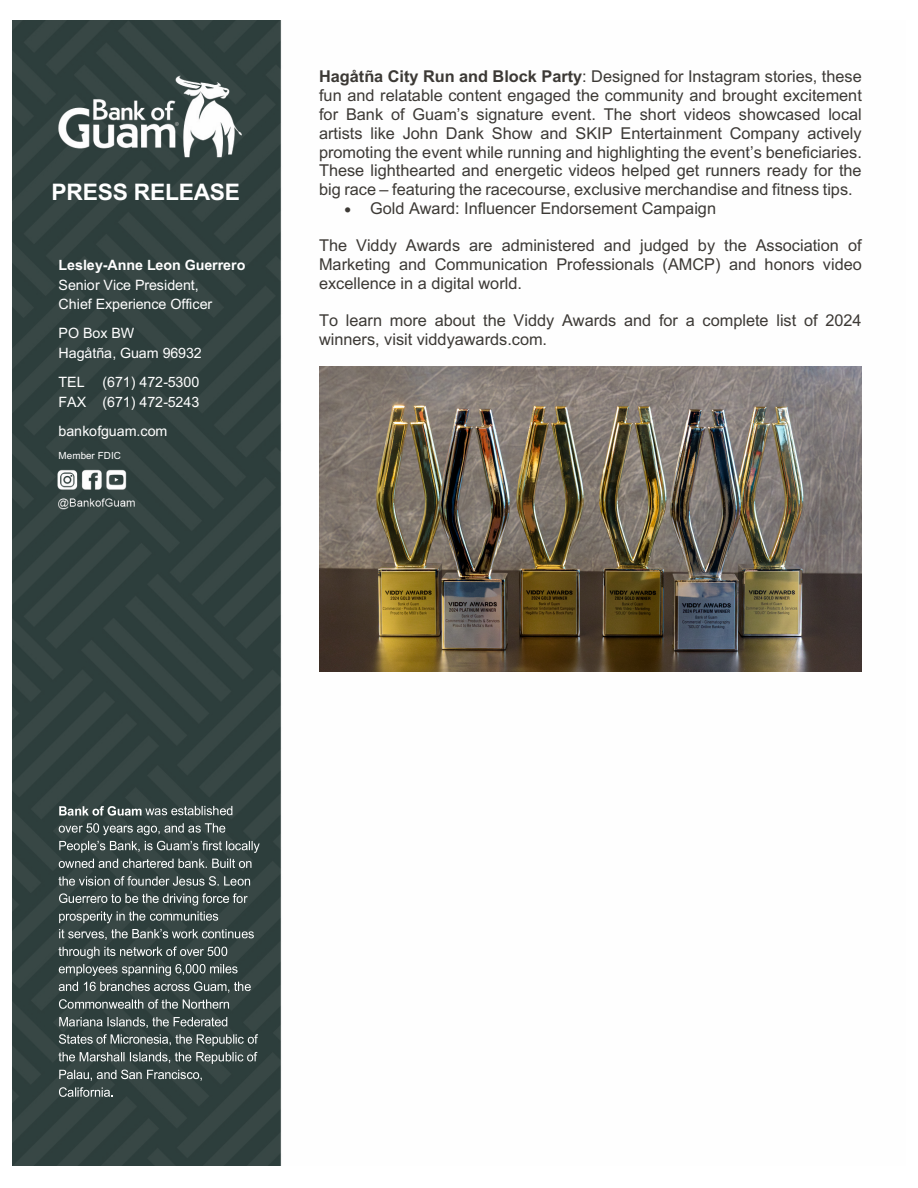
<style>
.page{position:relative;width:918px;height:1188px;background:#fff}
.page>*{position:absolute;margin:0;border:0;box-sizing:border-box;transform-origin:0 0}
.t1{font:700 22.8px "Arial";letter-spacing:-.01em;color:#fff}
.t2{font:16.35px/18.8px "Arial";color:#3c3935;text-align:justify}
.t3{font:14.25px/19.4px "Arial";letter-spacing:-.01em;color:#fff}
.t4{font:700 14.25px "Arial";letter-spacing:-.01em;color:#fff}
.t5{font:9.9px "Arial";letter-spacing:-.005em;color:#fff}
.s1{font-weight:700}
</style>
<div class="page">
<img style="left:13px;top:20px;width:849px;height:1146px">
<svg style="left:59px;top:806px;width:173px;height:10px;background:#76807f"></svg>
<svg style="left:59px;top:823px;width:166px;height:12px;background:#5e6a69"></svg>
<svg style="left:59px;top:841px;width:201px;height:12px;background:#606c6b"></svg>
<svg style="left:59px;top:859px;width:192px;height:9px;background:#6f7a79"></svg>
<svg style="left:59px;top:876px;width:191px;height:10px;background:#667270"></svg>
<svg style="left:59px;top:893px;width:189px;height:30px;background:#53615f"></svg>
<svg style="left:59px;top:929px;width:195px;height:11px;background:#636f6e"></svg>
<svg style="left:59px;top:947px;width:179px;height:29px;background:#586563"></svg>
<svg style="left:59px;top:982px;width:192px;height:11px;background:#626e6d"></svg>
<svg style="left:59px;top:999px;width:170px;height:10px;background:#6a7675"></svg>
<svg style="left:59px;top:1017px;width:168px;height:11px;background:#687372"></svg>
<svg style="left:59px;top:1034px;width:199px;height:12px;background:#626e6d"></svg>
<svg style="left:59px;top:1052px;width:198px;height:12px;background:#626e6d"></svg>
<svg style="left:59px;top:1070px;width:143px;height:11px;background:#626e6d"></svg>
<svg style="left:59px;top:1087px;width:54px;height:10px"></svg>
<img style="left:319px;top:367px;width:543px;height:305px">
<h1 class="t1" style="left:52px;top:180px;width:190px">PRESS RELEASE</h1>
<p class="t4" style="left:59px;top:257px;width:188px">Lesley-Anne Leon Guerrero</p>
<p class="t3" style="left:59px;top:275px;width:155px">Senior Vice President,<br>Chief Experience Officer</p>
<p class="t3" style="left:59px;top:324px;width:145px">PO Box BW<br>Hagåtña, Guam 96932</p>
<p class="t3" style="left:59px;top:373px;width:27px">TEL</p>
<p class="t3" style="left:59px;top:373px;width:142px;text-align:right">(671) 472-5300<br>FAX (671) 472-5243</p>
<p class="t3" style="left:59px;top:422px;width:110px">bankofguam.com</p>
<p class="t5" style="left:59px;top:450px;width:64px">Member FDIC</p>
<p class="t2" style="left:319px;top:67px;width:544px"><span class="s1">Hagåtña City Run and Block Party</span>: Designed for Instagram stories, these fun and relatable content engaged the community and brought excitement for Bank of Guam’s signature event. The short videos showcased local artists like John Dank Show and SKIP Entertainment Company actively promoting the event while running and highlighting the event’s beneficiaries.<br>These lighthearted and energetic videos helped get runners ready for the big race – featuring the racecourse, exclusive merchandise and fitness tips.</p>
<p class="t2" style="left:345px;top:199px;width:373px">• Gold Award: Influencer Endorsement Campaign</p>
<p class="t2" style="left:319px;top:236px;width:544px">The Viddy Awards are administered and judged by the Association of Marketing and Communication Professionals (AMCP) and honors video excellence in a digital world.</p>
<p class="t2" style="left:319px;top:311px;width:544px">To learn more about the Viddy Awards and for a complete list of 2024 winners, visit viddyawards.com.</p>
</div>
